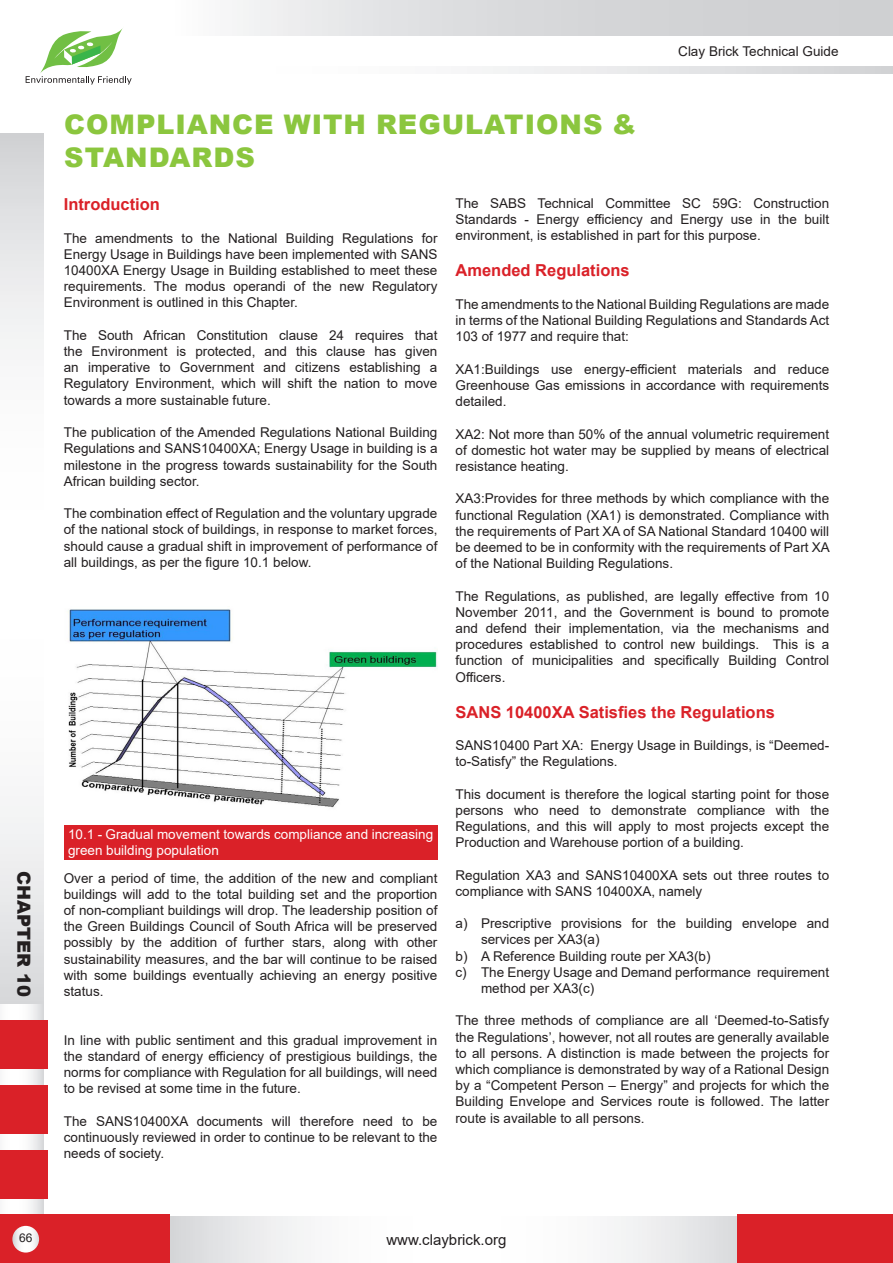
<style>
.page{position:relative;width:893px;height:1263px;background:#fff}
.page>*{position:absolute;margin:0;border:0;box-sizing:border-box;transform-origin:0 0}
.Section_Heading{font:900 27px/32.4px "Arial";letter-spacing:.035em;color:#8bc63e}
.t1{font:900 18px "Arial";color:#231f20}
.Heading{font:700 16.5px "Arial";color:#da2128}
.t2{font:15px "Arial";color:#231f20}
.Body{font:13.5px/16.2px "Arial";color:#231f20;text-align:justify}
.t3{font:13.5px/16.2px "Arial";color:#fff}
.t4{font:12px "Arial";color:#231f20}
</style>
<div class="page">
<svg style="left:0;top:1003px;width:43px;height:211px"></svg>
<div style="left:169px;top:0;width:724px;height:36px;background:linear-gradient(to right,#f3f4f5,#c7c8ca)"></div>
<svg style="left:0;top:134px;width:43px;height:869px"></svg>
<div style="left:0;top:1020px;width:48px;height:49px;background:#da2128"></div>
<div style="left:0;top:1085px;width:48px;height:48px;background:#da2128"></div>
<div style="left:0;top:1150px;width:48px;height:48px;background:#da2128"></div>
<svg style="left:170px;top:1216px;width:567px;height:47px"></svg>
<div style="left:0;top:1214px;width:170px;height:49px;background:#da2128"></div>
<div style="left:737px;top:1214px;width:156px;height:49px;background:#da2128"></div>
<svg style="left:12px;top:1226px;width:27px;height:26px"></svg>
<svg style="left:482px;top:66px;width:411px;height:8px"></svg>
<svg style="left:26px;top:28px;width:106px;height:57px"></svg>
<div style="left:64px;top:825px;width:373px;height:34px;background:#da2128"></div>
<img style="left:68px;top:609px;width:369px;height:199px">
<h2 class="t1" style="left:37px;top:871px;width:127px;rotate:90deg">CHAPTER 10</h2>
<p class="Section_Heading" style="left:64px;top:107px;width:573px">COMPLIANCE WITH REGULATIONS &amp;<br>STANDARDS</p>
<p class="Body" style="left:678px;top:43px;width:162px">Clay Brick Technical Guide</p>
<p class="Heading" style="left:64px;top:193px;width:98px">Introduction</p>
<p class="Body" style="left:64px;top:230px;width:375px">The amendments to the National Building Regulations for Energy Usage in Buildings have been implemented with SANS 10400XA Energy Usage in Building established to meet these requirements. The modus operandi of the new Regulatory Environment is outlined in this Chapter.</p>
<p class="Body" style="left:64px;top:327px;width:375px">The South African Constitution clause 24 requires that the Environment is protected, and this clause has given an imperative to Government and citizens establishing a Regulatory Environment, which will shift the nation to move towards a more sustainable future.</p>
<p class="Body" style="left:64px;top:424px;width:375px">The publication of the Amended Regulations National Building Regulations and SANS10400XA; Energy Usage in building is a milestone in the progress towards sustainability for the South African building sector.</p>
<p class="Body" style="left:64px;top:505px;width:375px">The combination effect of Regulation and the voluntary upgrade of the national stock of buildings, in response to market forces, should cause a gradual shift in improvement of performance of all buildings, as per the figure 10.1 below.</p>
<p class="t3" style="left:68px;top:826px;width:367px">10.1 - Gradual movement towards compliance and increasing green building population</p>
<p class="Body" style="left:64px;top:870px;width:375px">Over a period of time, the addition of the new and compliant buildings will add to the total building set and the proportion of non-compliant buildings will drop. The leadership position of the Green Buildings Council of South Africa will be preserved possibly by the addition of further stars, along with other sustainability measures, and the bar will continue to be raised with some buildings eventually achieving an energy positive status.</p>
<p class="Body" style="left:64px;top:1032px;width:375px">In line with public sentiment and this gradual improvement in the standard of energy efficiency of prestigious buildings, the norms for compliance with Regulation for all buildings, will need to be revised at some time in the future.</p>
<p class="Body" style="left:64px;top:1113px;width:375px">The SANS10400XA documents will therefore need to be continuously reviewed in order to continue to be relevant to the needs of society.</p>
<p class="Body" style="left:455px;top:195px;width:375px">The SABS Technical Committee SC 59G: Construction Standards - Energy efficiency and Energy use in the built environment, is established in part for this purpose.</p>
<p class="Heading" style="left:455px;top:259px;width:176px">Amended Regulations</p>
<p class="Body" style="left:455px;top:296px;width:375px">The amendments to the National Building Regulations are made in terms of the National Building Regulations and Standards Act 103 of 1977 and require that:</p>
<p class="Body" style="left:455px;top:361px;width:375px">XA1:Buildings use energy-efficient materials and reduce Greenhouse Gas emissions in accordance with requirements detailed.</p>
<p class="Body" style="left:455px;top:426px;width:375px">XA2: Not more than 50% of the annual volumetric requirement of domestic hot water may be supplied by means of electrical resistance heating.</p>
<p class="Body" style="left:455px;top:490px;width:376px">XA3:Provides for three methods by which compliance with the functional Regulation (XA1) is demonstrated. Compliance with the requirements of Part XA of SA National Standard 10400 will be deemed to be in conformity with the requirements of Part XA of the National Building Regulations.</p>
<p class="Body" style="left:455px;top:588px;width:375px">The Regulations, as published, are legally effective from 10<br>November 2011, and the Government is bound to promote and defend their implementation, via the mechanisms and procedures established to control new buildings. This is a function of municipalities and specifically Building Control Officers.</p>
<p class="Heading" style="left:455px;top:700px;width:321px">SANS 10400XA Satisfies the Regulations</p>
<p class="Body" style="left:455px;top:737px;width:375px">SANS10400 Part XA: Energy Usage in Buildings, is “Deemed&shy;to-Satisfy” the Regulations.</p>
<p class="Body" style="left:455px;top:786px;width:375px">This document is therefore the logical starting point for those persons who need to demonstrate compliance with the Regulations, and this will apply to most projects except the Production and Warehouse portion of a building.</p>
<p class="Body" style="left:455px;top:867px;width:375px">Regulation XA3 and SANS10400XA sets out three routes to compliance with SANS 10400XA, namely</p>
<p class="Body" style="left:481px;top:915px;width:350px;text-indent:-26px">a) Prescriptive provisions for the building envelope and services per XA3(a)</p>
<p class="Body" style="left:455px;top:948px;width:257px">b) A Reference Building route per XA3(b)</p>
<p class="Body" style="left:481px;top:964px;width:350px;text-indent:-26px">c) The Energy Usage and Demand performance requirement method per XA3(c)</p>
<p class="Body" style="left:455px;top:1012px;width:375px">The three methods of compliance are all ‘Deemed-to-Satisfy the Regulations’, however, not all routes are generally available to all persons. A distinction is made between the projects for which compliance is demonstrated by way of a Rational Design by a “Competent Person – Energy” and projects for which the Building Envelope and Services route is followed. The latter route is available to all persons.</p>
<p class="t4" style="left:19px;top:1230px;width:15px">66</p>
<p class="t2" style="left:386px;top:1229px;width:122px">www.claybrick.org</p>
</div>
